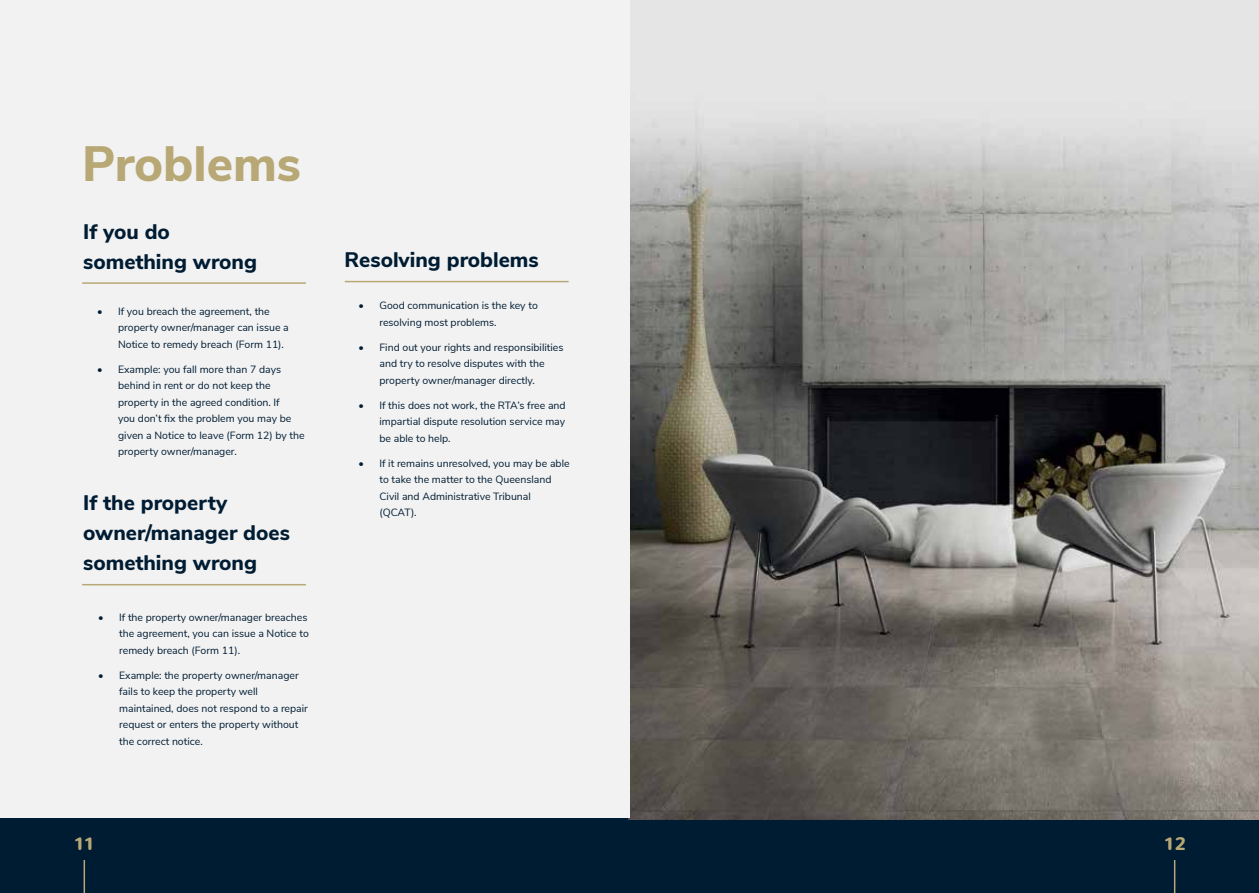
<style>
.page{position:relative;width:1259px;height:893px;background:#fff}
.page>*{position:absolute;margin:0;border:0;box-sizing:border-box;transform-origin:0 0}
.t1{font:800 49.5px "Nunito Sans";color:#b8a875}
.t2{font:800 21px/30px "Nunito Sans";color:#001c33}
.t3{font:700 18px "Nunito";color:#b8a875}
.t4{font:10.5px/16.5px "Nunito Sans";color:#001c33}
</style>
<div class="page">
<div style="left:0;top:817px;width:1259px;height:76px;background:#001c33"></div>
<hr style="left:84px;top:860px;width:1px;height:33px;background:#b8a875">
<hr style="left:1174px;top:860px;width:1px;height:33px;background:#b8a875">
<img style="left:628px;top:0;width:631px;height:819px">
<div style="left:0;top:0;width:629px;height:817px;background:#f2f2f2"></div>
<hr style="left:82px;top:282px;width:224px;height:2px;background:#b8a875">
<hr style="left:82px;top:584px;width:224px;height:1px;background:#b8a875">
<hr style="left:345px;top:281px;width:223px;height:1px;background:#b8a875">
<h1 class="t1" style="left:82px;top:127px;width:220px">Problems</h1>
<h2 class="t2" style="left:83px;top:215px;width:175px">If you do something wrong</h2>
<p class="t4" style="left:118px;top:302px;width:172px;text-indent:-21px">• If you breach the agreement, the property owner/manager can issue a<br>Notice to remedy breach (Form 11).</p>
<p class="t4" style="left:118px;top:360px;width:188px;text-indent:-21px">• Example: you fall more than 7 days behind in rent or do not keep the property in the agreed condition. If<br>you don’t fix the problem you may be given a Notice to leave (Form 12) by the property owner/manager.</p>
<h2 class="t2" style="left:83px;top:487px;width:208px">If the property owner/manager does something wrong</h2>
<p class="t4" style="left:119px;top:608px;width:191px;text-indent:-21px">• If the property owner/manager breaches the agreement, you can issue a Notice to remedy breach (Form 11).</p>
<p class="t4" style="left:119px;top:666px;width:190px;text-indent:-21px">• Example: the property owner/manager fails to keep the property well maintained, does not respond to a repair request or enters the property without the correct notice.</p>
<h2 class="t2" style="left:344px;top:244px;width:196px">Resolving problems</h2>
<p class="t4" style="left:379px;top:297px;width:160px;text-indent:-21px">• Good communication is the key to resolving most problems.</p>
<p class="t4" style="left:379px;top:338px;width:186px;text-indent:-21px">• Find out your rights and responsibilities and try to resolve disputes with the property owner/manager directly.</p>
<p class="t4" style="left:379px;top:396px;width:188px;text-align:justify;text-indent:-21px">• If this does not work, the RTA’s free and impartial dispute resolution service may be able to help.</p>
<p class="t4" style="left:379px;top:454px;width:192px;text-indent:-21px">• If it remains unresolved, you may be able to take the matter to the Queensland<br>Civil and Administrative Tribunal (QCAT).</p>
<h3 class="t3" style="left:74px;top:831px;width:23px">11</h3>
<h3 class="t3" style="left:1164px;top:831px;width:24px">12</h3>
</div>
